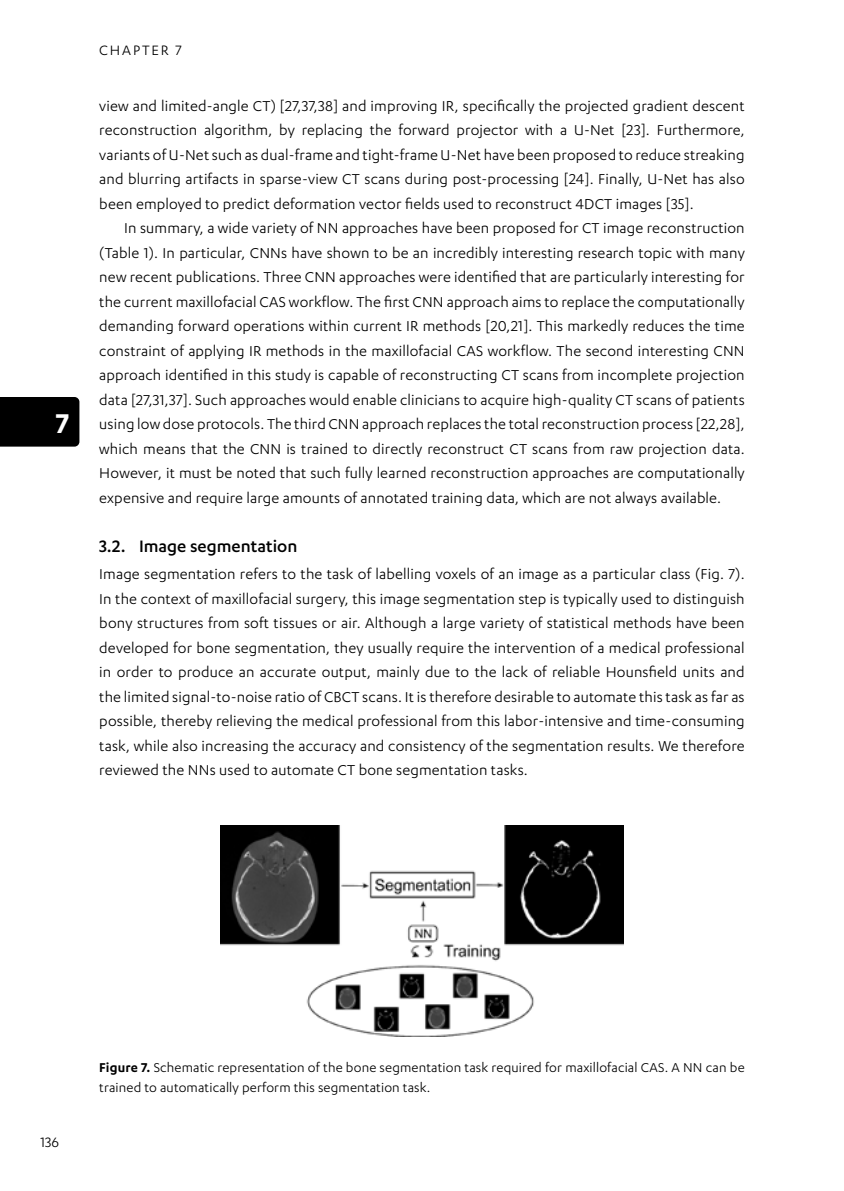
<style>
.page{position:relative;width:844px;height:1191px;background:#fff}
.page>*{position:absolute;margin:0;border:0;box-sizing:border-box;transform-origin:0 0}
.t1{font:600 31.5px "Karbon";color:#fff}
.t2{font:500 19.25px "Karbon";color:#000}
.t3{font:16.62px/24.5px "Karbon";letter-spacing:.01em;color:#000;text-align:justify}
.t4{font:15.75px "Karbon";letter-spacing:.12em;color:#000}
.t5{font:14.88px/20.1px "Karbon";letter-spacing:.01em;color:#000}
.s1{font-weight:600}
</style>
<div class="page">
<div style="left:0;top:397px;width:79px;height:49px;background:#000"></div>
<img style="left:220px;top:825px;width:403px;height:211px">
<h1 class="t1" style="left:56px;top:405px;width:15px">7</h1>
<p class="t4" style="left:99px;top:42px;width:84px">CHAPTER 7</p>
<p class="t3" style="left:99px;top:93px;width:646px">view and limited-angle CT) [27,37,38] and improving IR, specifically the projected gradient descent reconstruction algorithm, by replacing the forward projector with a U-Net [23]. Furthermore, variants of U-Net such as dual-frame and tight-frame U-Net have been proposed to reduce streaking and blurring artifacts in sparse-view CT scans during post-processing [24]. Finally, U-Net has also been employed to predict deformation vector fields used to reconstruct 4DCT images [35].</p>
<p class="t3" style="left:99px;top:215px;width:646px;text-indent:25px">In summary, a wide variety of NN approaches have been proposed for CT image reconstruction (Table 1). In particular, CNNs have shown to be an incredibly interesting research topic with many new recent publications. Three CNN approaches were identified that are particularly interesting for the current maxillofacial CAS workflow. The first CNN approach aims to replace the computationally demanding forward operations within current IR methods [20,21]. This markedly reduces the time constraint of applying IR methods in the maxillofacial CAS workflow. The second interesting CNN approach identified in this study is capable of reconstructing CT scans from incomplete projection data [27,31,37]. Such approaches would enable clinicians to acquire high-quality CT scans of patients using low dose protocols. The third CNN approach replaces the total reconstruction process [22,28], which means that the CNN is trained to directly reconstruct CT scans from raw projection data.<br>However, it must be noted that such fully learned reconstruction approaches are computationally expensive and require large amounts of annotated training data, which are not always available.</p>
<p class="t2" style="left:99px;top:535px;width:199px">3.2. Image segmentation</p>
<p class="t3" style="left:99px;top:561px;width:646px">Image segmentation refers to the task of labelling voxels of an image as a particular class (Fig. 7).<br>In the context of maxillofacial surgery, this image segmentation step is typically used to distinguish bony structures from soft tissues or air. Although a large variety of statistical methods have been developed for bone segmentation, they usually require the intervention of a medical professional in order to produce an accurate output, mainly due to the lack of reliable Hounsfield units and the limited signal-to-noise ratio of CBCT scans. It is therefore desirable to automate this task as far as possible, thereby relieving the medical professional from this labor-intensive and time-consuming task, while also increasing the accuracy and consistency of the segmentation results. We therefore reviewed the NNs used to automate CT bone segmentation tasks.</p>
<p class="t4" style="left:40px;top:1133px;width:20px">136</p>
<p class="t5" style="left:99px;top:1056px;width:646px"><span class="s1">Figure 7.</span> Schematic representation of the bone segmentation task required for maxillofacial CAS. A NN can be trained to automatically perform this segmentation task.</p>
</div>
